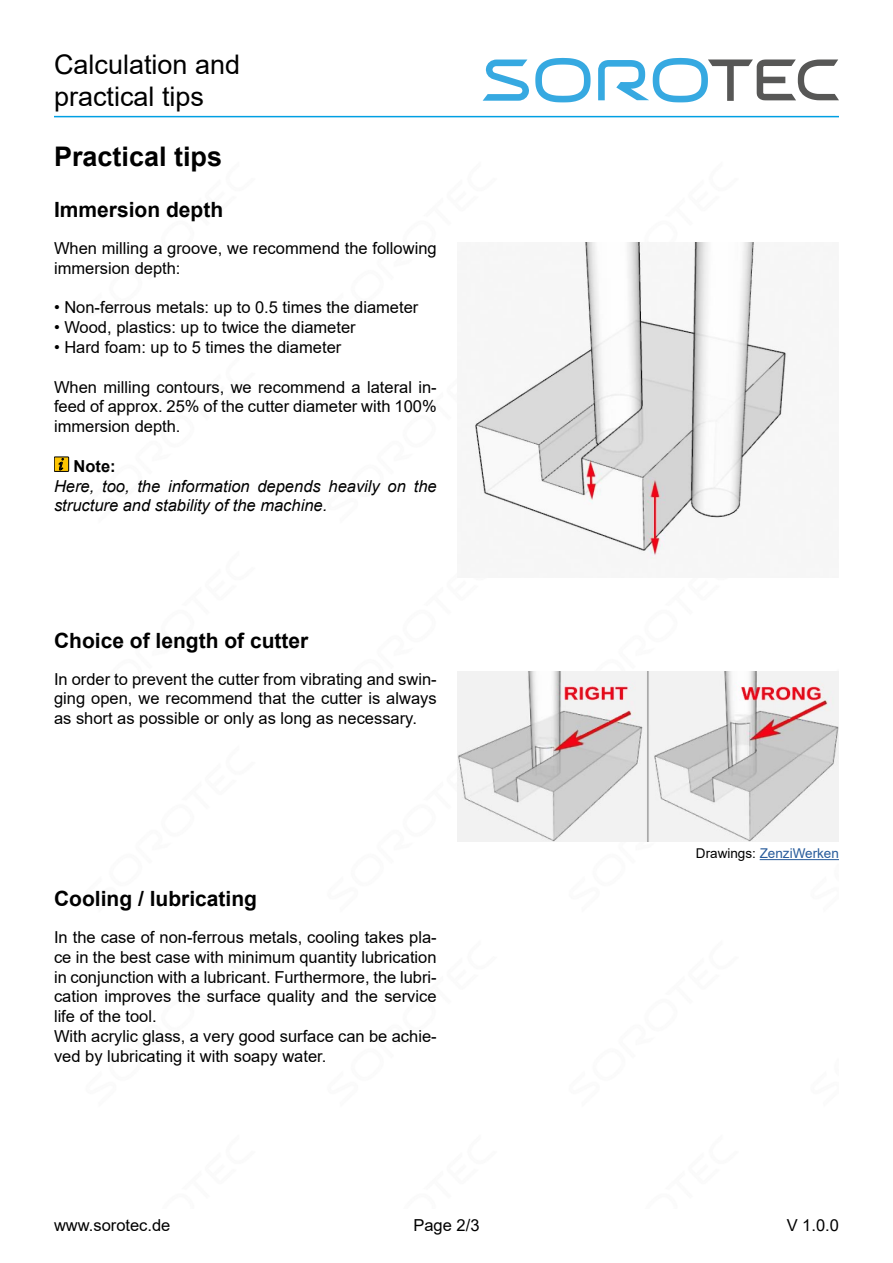
<style>
.page{position:relative;width:893px;height:1263px;background:#fff}
.page>*{position:absolute;margin:0;border:0;box-sizing:border-box;transform-origin:0 0}
.t1{font:27px/32.4px "Arial";color:#000}
.Überschrift_1{font:700 27px "Arial";color:#000}
.Überschrift_2{font:700 21px "Arial";color:#000}
.Text{font:16.5px/19.8px "Arial";color:#000;text-align:justify}
.Hinweis{font:italic 16.5px/19.8px "Arial";color:#000}
.Hinweis_Überschrift{font:700 16.5px "Arial";color:#000}
.Quellanangabe{font:13.5px "Arial";color:#275b9b}
.s1{color:#000}
</style>
<div class="page">
<svg style="left:598px;top:58px;width:241px;height:44px"></svg>
<svg style="left:483px;top:58px;width:108px;height:44px"></svg>
<hr style="left:54px;top:116px;width:785px;height:1px;background:#009fe3">
<div style="left:54px;top:457px;width:15px;height:14px;background:#fec501"></div>
<div style="left:54px;top:457px;width:15px;height:15px;border:1px solid #010101"></div>
<svg style="left:58px;top:458px;width:6px;height:12px"></svg>
<img style="left:475px;top:242px;width:313px;height:317px">
<hr style="left:760px;top:859px;width:79px;height:1px;background:#275b9b">
<img style="left:458px;top:672px;width:380px;height:170px">
<h1 class="t1" style="left:54px;top:48px;width:188px">Calculation and practical tips</h1>
<p class="Überschrift_1" style="left:54px;top:138px;width:170px">Practical tips</p>
<p class="Überschrift_2" style="left:54px;top:195px;width:171px">Immersion depth</p>
<p class="Text" style="left:54px;top:238px;width:384px">When milling a groove, we recommend the following immersion depth:</p>
<p class="Text" style="left:54px;top:297px;width:366px">• Non-ferrous metals: up to 0.5 times the diameter</p>
<p class="Text" style="left:54px;top:317px;width:303px">• Wood, plastics: up to twice the diameter</p>
<p class="Text" style="left:54px;top:337px;width:289px">• Hard foam: up to 5 times the diameter</p>
<p class="Text" style="left:54px;top:377px;width:384px">When milling contours, we recommend a lateral in&shy;feed of approx. 25% of the cutter diameter with 100% immersion depth.</p>
<p class="Hinweis_Überschrift" style="left:74px;top:454px;width:44px">Note:</p>
<p class="Hinweis" style="left:54px;top:476px;width:384px">Here, too, the information depends heavily on the structure and stability of the machine.</p>
<p class="Überschrift_2" style="left:54px;top:626px;width:256px">Choice of length of cutter</p>
<p class="Text" style="left:54px;top:669px;width:384px">In order to prevent the cutter from vibrating and swin&shy;ging open, we recommend that the cutter is always as short as possible or only as long as necessary.</p>
<p class="Überschrift_2" style="left:54px;top:884px;width:205px">Cooling / lubricating</p>
<p class="Text" style="left:54px;top:927px;width:384px">In the case of non-ferrous metals, cooling takes pla&shy;ce in the best case with minimum quantity lubrication in conjunction with a lubricant. Furthermore, the lubri&shy;cation improves the surface quality and the service life of the tool.</p>
<p class="Text" style="left:54px;top:1026px;width:384px">With acrylic glass, a very good surface can be achie&shy;ved by lubricating it with soapy water.</p>
<p class="Quellanangabe" style="left:696px;top:844px;width:145px"><span class="s1">Drawings:</span> ZenziWerken</p>
<p class="Text" style="left:413px;top:1215px;width:68px">Page 2/3</p>
<p class="Text" style="left:54px;top:1215px;width:118px">www.sorotec.de</p>
<p class="Text" style="left:787px;top:1215px;width:54px">V 1.0.0</p>
</div>
